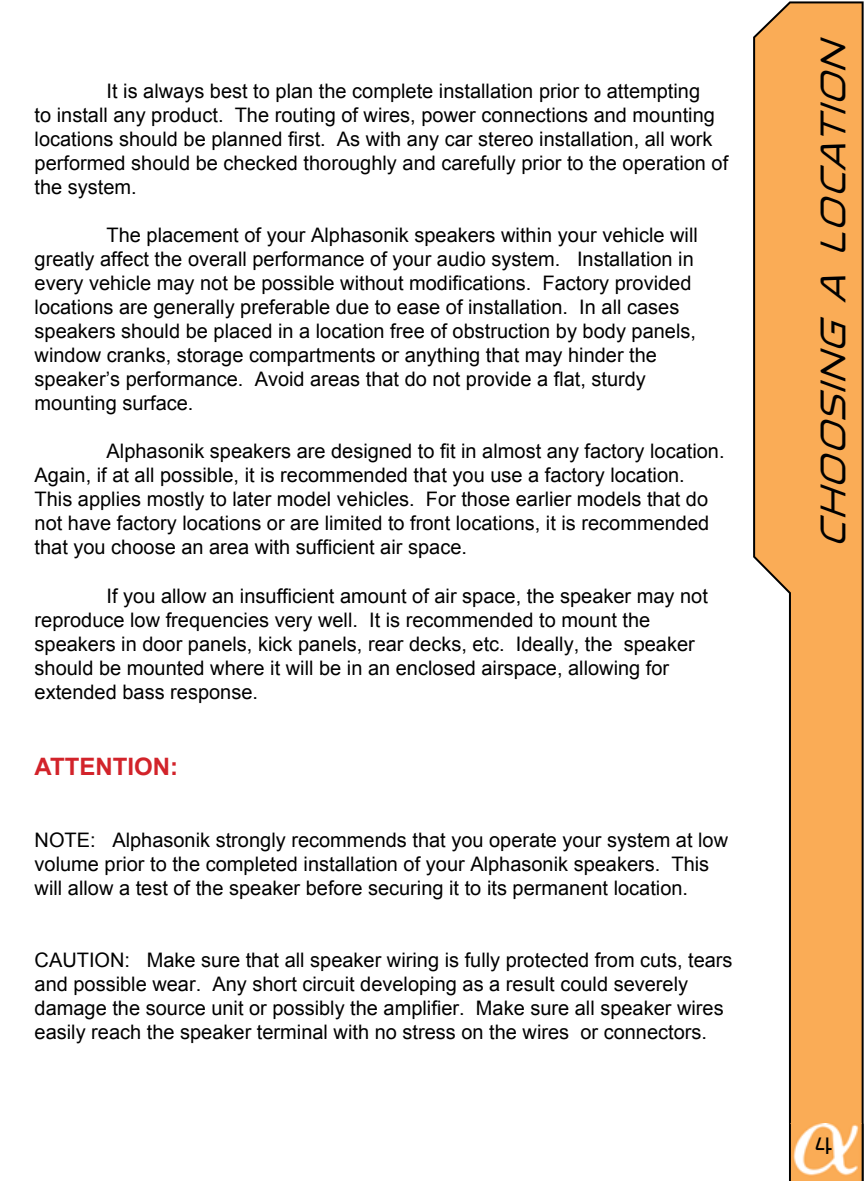
<style>
.page{position:relative;width:864px;height:1181px;background:#fff}
.page>*{position:absolute;margin:0;border:0;box-sizing:border-box;transform-origin:0 0}
.t1{font:italic 500 36px "Orbit";color:#000}
.t2{font:700 24px "Arial";color:#d2232a}
.t3{font:24px "Orbit Stencil";color:#000}
.t4{font:20px/24px "Arial";color:#000}
</style>
<div class="page">
<svg style="left:753px;top:1px;width:111px;height:1122px;fill:#faac56"></svg>
<img style="left:789px;top:1123px;width:75px;height:58px">
<p class="t4" style="left:35px;top:80px;width:695px;text-indent:72px">It is always best to plan the complete installation prior to attempting<br>to install any product. The routing of wires, power connections and mounting locations should be planned first. As with any car stereo installation, all work performed should be checked thoroughly and carefully prior to the operation of the system.</p>
<p class="t4" style="left:35px;top:224px;width:665px;text-indent:72px">The placement of your Alphasonik speakers within your vehicle will greatly affect the overall performance of your audio system. Installation in every vehicle may not be possible without modifications. Factory provided locations are generally preferable due to ease of installation. In all cases speakers should be placed in a location free of obstruction by body panels, window cranks, storage compartments or anything that may hinder the speaker’s performance. Avoid areas that do not provide a flat, sturdy mounting surface.</p>
<p class="t4" style="left:35px;top:440px;width:692px;text-indent:72px">Alphasonik speakers are designed to fit in almost any factory location.<br>Again, if at all possible, it is recommended that you use a factory location.<br>This applies mostly to later model vehicles. For those earlier models that do not have factory locations or are limited to front locations, it is recommended that you choose an area with sufficient air space.</p>
<p class="t4" style="left:35px;top:584px;width:675px;text-indent:72px">If you allow an insufficient amount of air space, the speaker may not reproduce low frequencies very well. It is recommended to mount the speakers in door panels, kick panels, rear decks, etc. Ideally, the speaker should be mounted where it will be in an enclosed airspace, allowing for extended bass response.</p>
<p class="t2" style="left:35px;top:751px;width:145px">ATTENTION:</p>
<p class="t4" style="left:35px;top:828px;width:695px">NOTE: Alphasonik strongly recommends that you operate your system at low volume prior to the completed installation of your Alphasonik speakers. This will allow a test of the speaker before securing it to its permanent location.</p>
<p class="t4" style="left:35px;top:948px;width:699px">CAUTION: Make sure that all speaker wiring is fully protected from cuts, tears and possible wear. Any short circuit developing as a result could severely damage the source unit or possibly the amplifier. Make sure all speaker wires easily reach the speaker terminal with no stress on the wires or connectors.</p>
<h1 class="t1" style="left:812px;top:549px;width:524px;rotate:-90deg">CHOOSING ALOCATION</h1>
<p class="t3" style="left:814px;top:1131px;width:22px">4</p>
</div>
